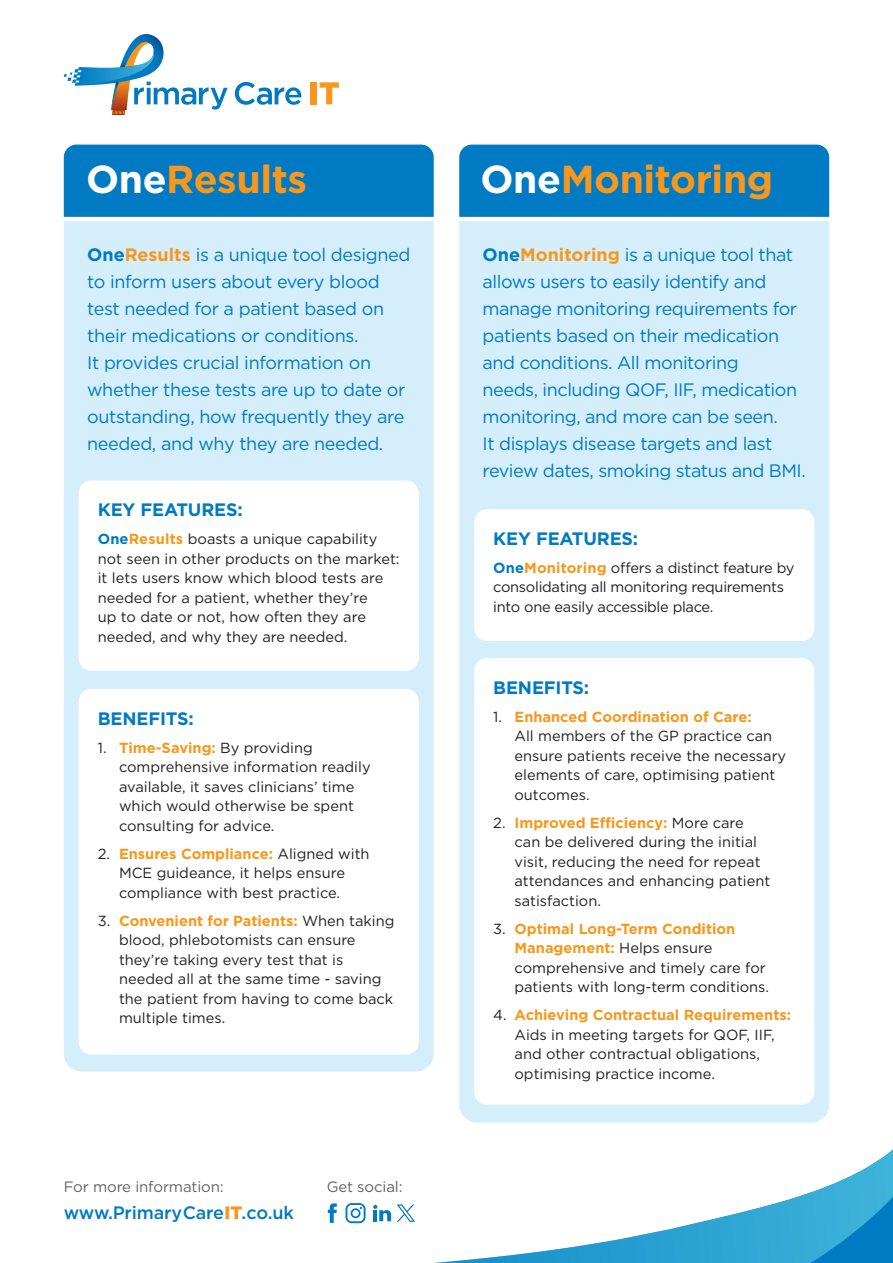
<style>
.page{position:relative;width:893px;height:1263px;background:#fff}
.page>*{position:absolute;margin:0;border:0;box-sizing:border-box;transform-origin:0 0}
.t1{font:700 39px "Gotham";letter-spacing:-.01em;color:#f7981d}
.t2{font:18px/27px "Gotham";letter-spacing:-.025em;color:#007ac2}
.t3{font:700 18px "Gotham";letter-spacing:-.01em;color:#007ac2}
.t4{font:500 18px "Gotham";letter-spacing:-.01em;color:#007ac2}
.t5{font:15px "Gotham";letter-spacing:-.01em;color:#636366}
.t6{font:14.7px/19.5px "Gotham";color:#231f20}
.t7{font:14.7px/19.5px "Gotham";letter-spacing:-.02em;color:#231f20}
.s1{color:#fff}
.s2{font-weight:700}
.s3{font-weight:700;color:#f7981d}
.s4{font-weight:700;color:#007ac2}
.s5{font-weight:900;color:#f7981d}
</style>
<div class="page">
<svg style="left:434px;top:1149px;width:459px;height:114px"></svg>
<div style="left:64px;top:221px;width:370px;height:850px;background:#d4effb"></div>
<div style="left:459px;top:221px;width:370px;height:902px;background:#d4effb"></div>
<div style="left:79px;top:480px;width:340px;height:191px;background:#fff;border-radius:13px"></div>
<div style="left:474px;top:509px;width:340px;height:132px;background:#fff;border-radius:13px"></div>
<div style="left:79px;top:689px;width:340px;height:365px;background:#fff;border-radius:13px"></div>
<div style="left:474px;top:658px;width:340px;height:446px;background:#fff;border-radius:13px"></div>
<div style="left:64px;top:145px;width:370px;height:72px;background:#007ac2"></div>
<div style="left:459px;top:145px;width:370px;height:72px;background:#007ac2"></div>
<svg style="left:64px;top:34px;width:164px;height:81px"></svg>
<svg style="left:235px;top:82px;width:66px;height:23px"></svg>
<div style="left:311px;top:82px;width:6px;height:22px;background:#f7981d"></div>
<svg style="left:320px;top:82px;width:19px;height:22px"></svg>
<svg style="left:346px;top:1203px;width:20px;height:20px"></svg>
<svg style="left:328px;top:1203px;width:9px;height:20px"></svg>
<svg style="left:373px;top:1205px;width:18px;height:16px"></svg>
<svg style="left:397px;top:1204px;width:18px;height:18px"></svg>
<h1 class="t1" style="left:86px;top:153px;width:222px"><span class="s1">One</span>Results</h1>
<h1 class="t1" style="left:480px;top:153px;width:294px"><span class="s1">One</span>Monitoring</h1>
<p class="t2" style="left:87px;top:241px;width:325px"><span class="s2">One</span><span class="s3">Results</span> is a unique tool designed to inform users about every blood test needed for a patient based on their medications or conditions.<br>It provides crucial information on whether these tests are up to date or outstanding, how frequently they are needed, and why they are needed.</p>
<p class="t2" style="left:483px;top:241px;width:325px"><span class="s2">One</span><span class="s3">Monitoring</span> is a unique tool that allows users to easily identify and manage monitoring requirements for patients based on their medication and conditions. All monitoring<br>needs, including QOF, IIF, medication monitoring, and more can be seen.<br>It displays disease targets and last review dates, smoking status and BMI.</p>
<p class="t3" style="left:98px;top:498px;width:146px">KEY FEATURES:</p>
<p class="t6" style="left:98px;top:529px;width:303px"><span class="s4">One</span><span class="s3">Results</span> boasts a unique capability not seen in other products on the market: it lets users know which blood tests are needed for a patient, whether they’re<br>up to date or not, how often they are needed, and why they are needed.</p>
<p class="t3" style="left:493px;top:527px;width:146px">KEY FEATURES:</p>
<p class="t7" style="left:493px;top:558px;width:303px"><span class="s4">One</span><span class="s3">Monitoring</span> offers a distinct feature by consolidating all monitoring requirements into one easily accessible place.</p>
<p class="t3" style="left:98px;top:706px;width:97px">BENEFITS:</p>
<p class="t6" style="left:119px;top:737px;width:253px;text-indent:-21px">1. <span class="s3">Time-Saving:</span> By providing comprehensive information readily available, it saves clinicians’ time which would otherwise be spent consulting for advice.</p>
<p class="t6" style="left:98px;top:843px;width:273px;text-align:center">2. <span class="s3">Ensures Compliance:</span> Aligned with<br>MCE guideance, it helps ensure compliance with best practice.</p>
<p class="t6" style="left:119px;top:910px;width:277px;text-indent:-21px">3. <span class="s3">Convenient for Patients:</span> When taking blood, phlebotomists can ensure they’re taking every test that is needed all at the same time - saving the patient from having to come back multiple times.</p>
<p class="t5" style="left:64px;top:1177px;width:161px">For more information:</p>
<p class="t4" style="left:64px;top:1201px;width:232px">www.PrimaryCare<span class="s5">IT</span>.co.uk</p>
<p class="t5" style="left:327px;top:1177px;width:77px">Get social:</p>
<p class="t3" style="left:493px;top:675px;width:97px">BENEFITS:</p>
<p class="t6" style="left:514px;top:706px;width:273px;text-indent:-21px">1. <span class="s3">Enhanced Coordination of Care:<br></span>All members of the GP practice can ensure patients receive the necessary elements of care, optimising patient outcomes.</p>
<p class="t6" style="left:514px;top:812px;width:257px;text-indent:-21px">2. <span class="s3">Improved Efficiency:</span> More care can be delivered during the initial visit, reducing the need for repeat attendances and enhancing patient satisfaction.</p>
<p class="t6" style="left:514px;top:918px;width:256px;text-indent:-21px">3. <span class="s3">Optimal Long-Term Condition<br>Management:</span> Helps ensure comprehensive and timely care for patients with long-term conditions.</p>
<p class="t6" style="left:514px;top:1005px;width:278px;text-indent:-21px">4. <span class="s3">Achieving Contractual Requirements:<br></span>Aids in meeting targets for QOF, IIF, and other contractual obligations, optimising practice income.</p>
</div>
